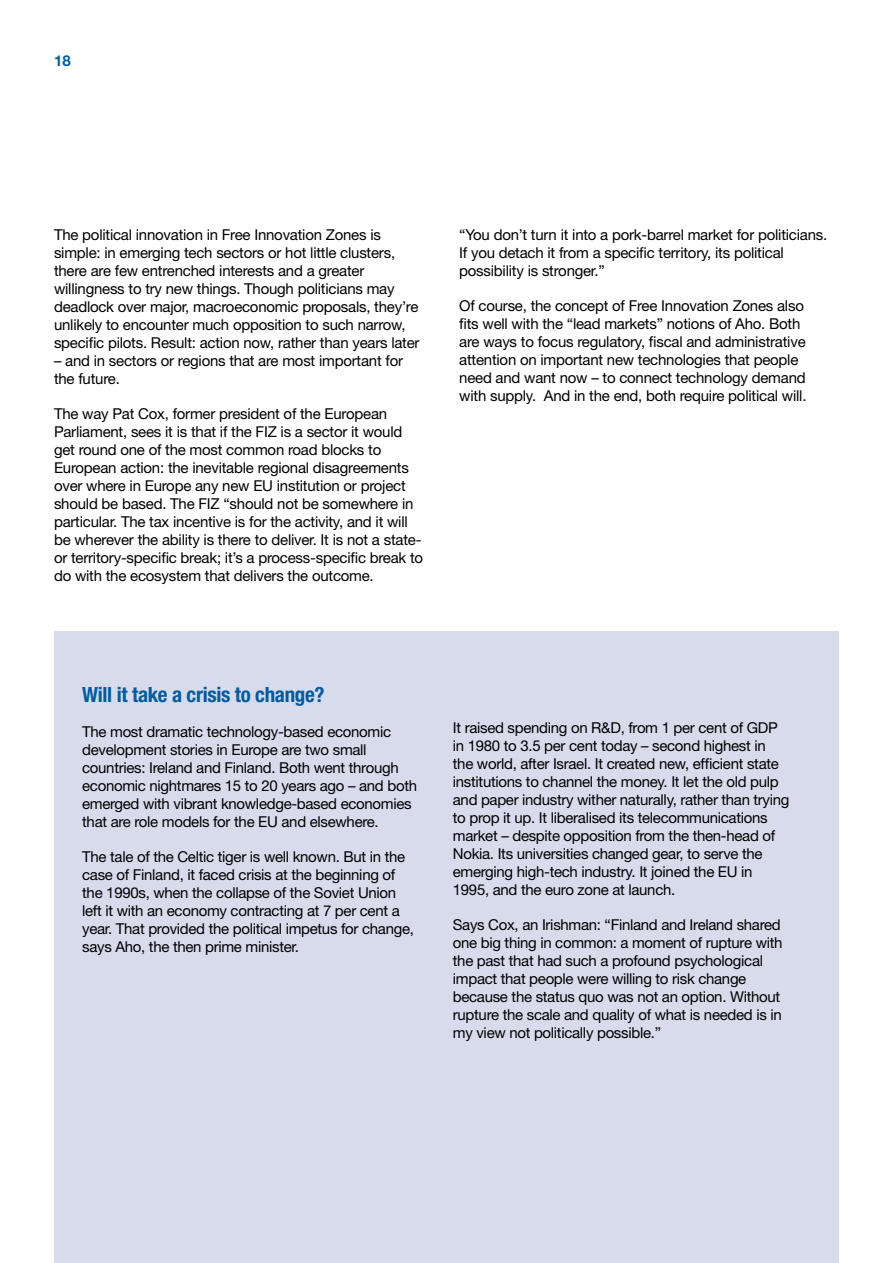
<style>
.page{position:relative;width:893px;height:1263px;background:#fff}
.page>*{position:absolute;margin:0;border:0;box-sizing:border-box;transform-origin:0 0}
.t1{font:700 condensed 21px "Helvetica Neue";letter-spacing:-.015em;color:#005ca0}
.t2{font:15px/18px "Helvetica Neue";letter-spacing:-.02em;color:#000}
.t3{font:700 15px "Helvetica Neue";color:#005ca0}
</style>
<div class="page">
<div style="left:54px;top:631px;width:785px;height:632px;background:#d7dbec"></div>
<p class="t3" style="left:54px;top:51px;width:18px">18</p>
<p class="t2" style="left:54px;top:226px;width:367px">The political innovation in Free Innovation Zones is simple: in emerging tech sectors or hot little clusters, there are few entrenched interests and a greater willingness to try new things. Though politicians may deadlock over major, macroeconomic proposals, they’re unlikely to encounter much opposition to such narrow, specific pilots. Result: action now, rather than years later</p>
<p class="t2" style="left:54px;top:352px;width:351px">– and in sectors or regions that are most important for the future.</p>
<p class="t2" style="left:54px;top:405px;width:371px">The way Pat Cox, former president of the European Parliament, sees it is that if the FIZ is a sector it would get round one of the most common road blocks to European action: the inevitable regional disagreements over where in Europe any new EU institution or project should be based. The FIZ “should not be somewhere in particular. The tax incentive is for the activity, and it will be wherever the ability is there to deliver. It is not a state&shy;or territory-specific break; it’s a process-specific break to do with the ecosystem that delivers the outcome.</p>
<p class="t2" style="left:459px;top:226px;width:369px">“You don’t turn it into a pork-barrel market for politicians.<br>If you detach it from a specific territory, its political possibility is stronger.”</p>
<p class="t2" style="left:459px;top:297px;width:349px">Of course, the concept of Free Innovation Zones also fits well with the “lead markets” notions of Aho. Both are ways to focus regulatory, fiscal and administrative attention on important new technologies that people need and want now – to connect technology demand with supply. And in the end, both require political will.</p>
<h1 class="t1" style="left:82px;top:682px;width:244px">Will it take a crisis to change?</h1>
<p class="t2" style="left:82px;top:723px;width:336px">The most dramatic technology-based economic development stories in Europe are two small countries: Ireland and Finland. Both went through economic nightmares 15 to 20 years ago – and both emerged with vibrant knowledge-based economies that are role models for the EU and elsewhere.</p>
<p class="t2" style="left:82px;top:848px;width:333px">The tale of the Celtic tiger is well known. But in the case of Finland, it faced crisis at the beginning of the 1990s, when the collapse of the Soviet Union left it with an economy contracting at 7 per cent a year. That provided the political impetus for change, says Aho, the then prime minister.</p>
<p class="t2" style="left:453px;top:718px;width:338px">It raised spending on R&amp;D, from 1 per cent of GDP in 1980 to 3.5 per cent today – second highest in the world, after Israel. It created new, efficient state institutions to channel the money. It let the old pulp and paper industry wither naturally, rather than trying to prop it up. It liberalised its telecommunications market – despite opposition from the then-head of Nokia. Its universities changed gear, to serve the emerging high-tech industry. It joined the EU in 1995, and the euro zone at launch.</p>
<p class="t2" style="left:453px;top:915px;width:331px">Says Cox, an Irishman: “Finland and Ireland shared one big thing in common: a moment of rupture with the past that had such a profound psychological impact that people were willing to risk change because the status quo was not an option. Without rupture the scale and quality of what is needed is in my view not politically possible.”</p>
</div>
